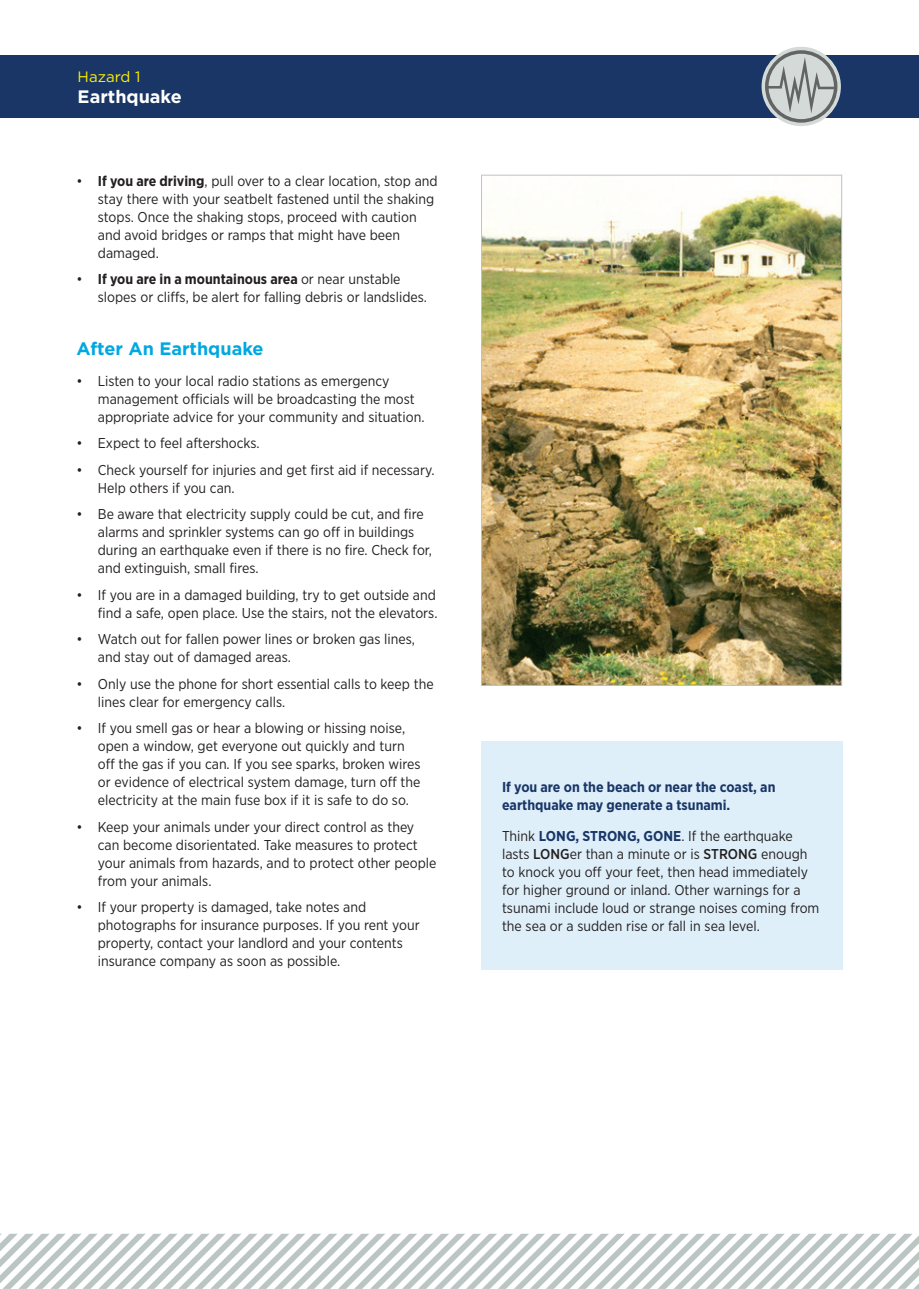
<style>
.page{position:relative;width:919px;height:1289px;background:#fff}
.page>*{position:absolute;margin:0;border:0;box-sizing:border-box;transform-origin:0 0}
.t1{font:700 18px "Gotham";color:#00a8e1}
.t2{font:700 18px "Gotham";color:#fff}
.t3{font:15px "Gotham";color:#fff101}
.t4{font:14.25px/18px "Gotham Narrow";color:#231f20}
.t5{font:700 14.25px/18px "Gotham Narrow";color:#193667}
.s1{font-weight:700}
.s2{font-weight:700;color:#193667}
.s3{font-weight:500}
</style>
<div class="page">
<svg style="left:0;top:1233px;width:918px;height:55px"></svg>
<div style="left:0;top:55px;width:918px;height:63px;background:#193667"></div>
<div style="left:480px;top:741px;width:362px;height:228px;background:#dfeff9"></div>
<div style="left:761px;top:47px;width:79px;height:79px;background:#d4dad8;border-radius:50%"></div>
<svg style="left:765px;top:50px;width:72px;height:73px"></svg>
<img style="left:483px;top:192px;width:357px;height:491px">
<p class="t3" style="left:78px;top:67px;width:64px">Hazard 1</p>
<p class="t2" style="left:78px;top:85px;width:106px">Earthquake</p>
<p class="t4" style="left:98px;top:171px;width:341px;text-indent:-21px">• <span class="s1">If you are driving</span>, pull over to a clear location, stop and stay there with your seatbelt fastened until the shaking stops. Once the shaking stops, proceed with caution and avoid bridges or ramps that might have been damaged.</p>
<p class="t4" style="left:98px;top:270px;width:331px;text-indent:-21px">• <span class="s1">If you are in a mountainous area</span> or near unstable slopes or cliffs, be alert for falling debris or landslides.</p>
<p class="t1" style="left:77px;top:336px;width:188px">After An Earthquake</p>
<p class="t4" style="left:98px;top:371px;width:328px;text-indent:-21px">• Listen to your local radio stations as emergency management officials will be broadcasting the most appropriate advice for your community and situation.</p>
<p class="t4" style="left:77px;top:434px;width:185px">• Expect to feel aftershocks.</p>
<p class="t4" style="left:98px;top:460px;width:338px;text-indent:-21px">• Check yourself for injuries and get first aid if necessary.<br>Help others if you can.</p>
<p class="t4" style="left:98px;top:505px;width:336px;text-indent:-21px">• Be aware that electricity supply could be cut, and fire alarms and sprinkler systems can go off in buildings during an earthquake even if there is no fire. Check for, and extinguish, small fires.</p>
<p class="t4" style="left:77px;top:585px;width:362px;text-align:right">• If you are in a damaged building, try to get outside and find a safe, open place. Use the stairs, not the elevators.</p>
<p class="t4" style="left:98px;top:630px;width:318px;text-indent:-21px">• Watch out for fallen power lines or broken gas lines, and stay out of damaged areas.</p>
<p class="t4" style="left:98px;top:674px;width:337px;text-indent:-21px">• Only use the phone for short essential calls to keep the lines clear for emergency calls.</p>
<p class="t4" style="left:98px;top:719px;width:324px;text-indent:-21px">• If you smell gas or hear a blowing or hissing noise, open a window, get everyone out quickly and turn off the gas if you can. If you see sparks, broken wires or evidence of electrical system damage, turn off the electricity at the main fuse box if it is safe to do so.</p>
<p class="t4" style="left:98px;top:817px;width:340px;text-indent:-21px">• Keep your animals under your direct control as they can become disorientated. Take measures to protect your animals from hazards, and to protect other people from your animals.</p>
<p class="t4" style="left:98px;top:898px;width:323px;text-indent:-21px">• If your property is damaged, take notes and photographs for insurance purposes. If you rent your property, contact your landlord and your contents insurance company as soon as possible.</p>
<p class="t5" style="left:502px;top:777px;width:275px">If you are on the beach or near the coast, an earthquake may generate a tsunami.</p>
<p class="t4" style="left:502px;top:826px;width:319px">Think <span class="s2">LONG, STRONG, GONE</span>. If the earthquake lasts <span class="s3">LONG</span>er than a minute or is <span class="s3">STRONG</span> enough to knock you off your feet, then head immediately for higher ground or inland. Other warnings for a tsunami include loud or strange noises coming from the sea or a sudden rise or fall in sea level.</p>
</div>
